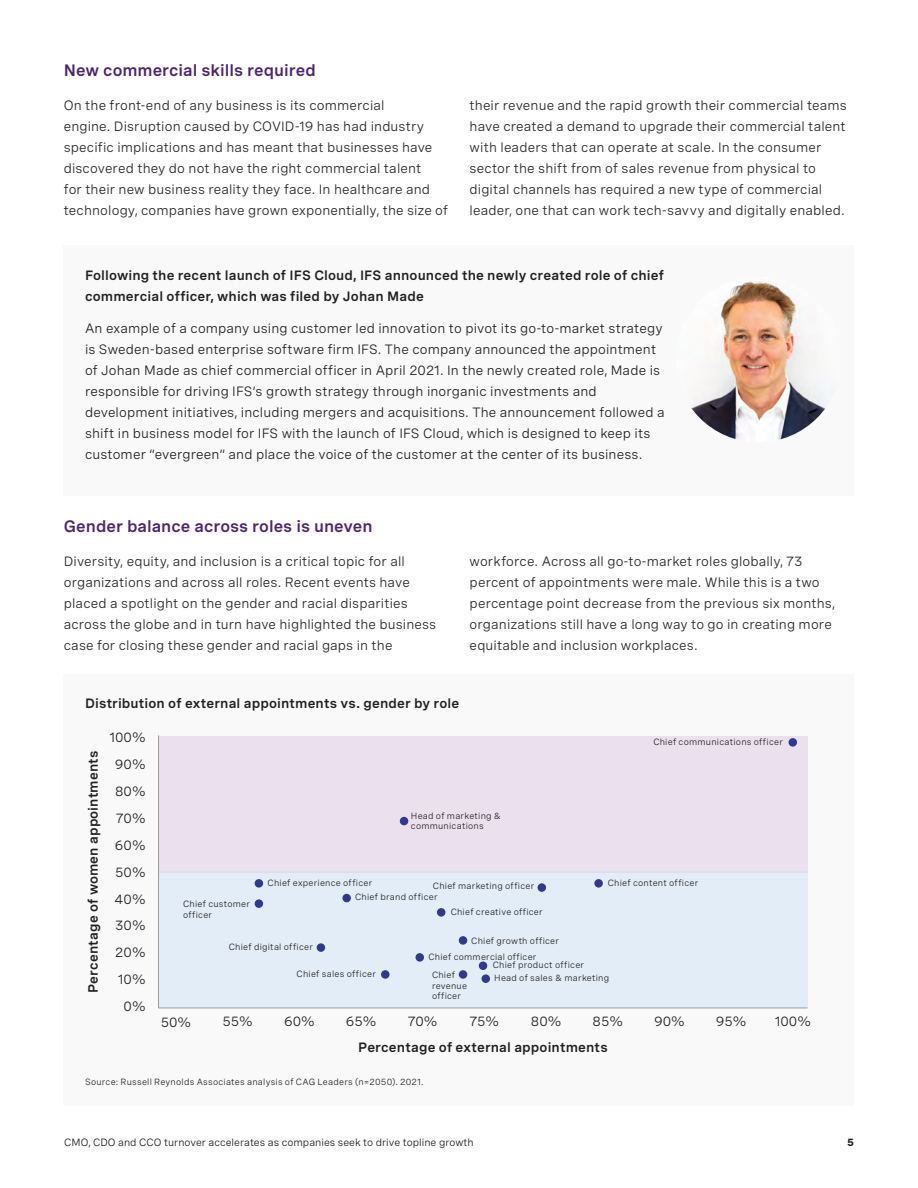
<style>
.page{position:relative;width:918px;height:1188px;background:#fff}
.page>*{position:absolute;margin:0;border:0;box-sizing:border-box;transform-origin:0 0}
.t1{font:600 16.5px "Spezia";color:#4c2572}
.t2{font:13.5px/21px "Spezia";letter-spacing:.01em;color:#292623}
.t3{font:13.5px/21px "Spezia";letter-spacing:.01em;color:#20201f}
.t4{font:600 13.5px/21px "Spezia";letter-spacing:.01em;color:#20201f}
.t5{font:13.5px "Spezia";color:#1d1d1b}
.t6{font:10.5px "Spezia";color:#1d1d1b}
.t7{font:700 10.5px "Spezia";color:#1d1d1b}
.t8{font:9px/10.5px "Spezia";letter-spacing:.025em;color:#20201f}
</style>
<div class="page">
<img style="left:675px;top:276px;width:166px;height:166px;border-radius:83px">
<div style="left:159px;top:872px;width:648px;height:136px;background:#e2edf8"></div>
<div style="left:159px;top:736px;width:648px;height:136px;background:#ebe1ee"></div>
<hr style="left:159px;top:1008px;width:648px;height:1px;background:#a09a98">
<hr style="left:158px;top:735px;width:1px;height:273px;background:#a09a98">
<div style="left:789px;top:738px;width:8px;height:9px;background:#32388e;border-radius:50%"></div>
<div style="left:255px;top:879px;width:8px;height:9px;background:#32388e;border-radius:50%"></div>
<div style="left:255px;top:899px;width:8px;height:9px;background:#32388e;border-radius:50%"></div>
<div style="left:317px;top:943px;width:8px;height:9px;background:#32388e;border-radius:50%"></div>
<div style="left:342px;top:894px;width:9px;height:8px;background:#32388e;border-radius:50%"></div>
<div style="left:437px;top:908px;width:8px;height:9px;background:#32388e;border-radius:50%"></div>
<div style="left:459px;top:936px;width:8px;height:9px;background:#32388e;border-radius:50%"></div>
<div style="left:538px;top:883px;width:8px;height:9px;background:#32388e;border-radius:50%"></div>
<div style="left:594px;top:879px;width:9px;height:9px;background:#32388e;border-radius:50%"></div>
<div style="left:381px;top:970px;width:9px;height:9px;background:#32388e;border-radius:50%"></div>
<div style="left:415px;top:953px;width:9px;height:9px;background:#32388e;border-radius:50%"></div>
<div style="left:459px;top:970px;width:8px;height:9px;background:#32388e;border-radius:50%"></div>
<div style="left:479px;top:961px;width:8px;height:9px;background:#32388e;border-radius:50%"></div>
<div style="left:482px;top:974px;width:8px;height:9px;background:#32388e;border-radius:50%"></div>
<div style="left:400px;top:817px;width:8px;height:8px;background:#32388e;border-radius:50%"></div>
<p class="t1" style="left:64px;top:58px;width:254px">New commercial skills required</p>
<p class="t2" style="left:64px;top:94px;width:386px">On the front-end of any business is its commercial<br>engine. Disruption caused by COVID-19 has had industry specific implications and has meant that businesses have discovered they do not have the right commercial talent<br>for their new business reality they face. In healthcare and technology, companies have grown exponentially, the size of</p>
<p class="t2" style="left:470px;top:94px;width:379px">their revenue and the rapid growth their commercial teams have created a demand to upgrade their commercial talent with leaders that can operate at scale. In the consumer sector the shift from of sales revenue from physical to digital channels has required a new type of commercial leader, one that can work tech-savvy and digitally enabled.</p>
<p class="t4" style="left:85px;top:264px;width:581px">Following the recent launch of IFS Cloud, IFS announced the newly created role of chief commercial officer, which was filed by Johan Made</p>
<p class="t3" style="left:85px;top:316px;width:581px">An example of a company using customer led innovation to pivot its go-to-market strategy is Sweden-based enterprise software firm IFS. The company announced the appointment of Johan Made as chief commercial officer in April 2021. In the newly created role, Made is responsible for driving IFS’s growth strategy through inorganic investments and development initiatives, including mergers and acquisitions. The announcement followed a shift in business model for IFS with the launch of IFS Cloud, which is designed to keep its customer “evergreen” and place the voice of the customer at the center of its business.</p>
<p class="t1" style="left:64px;top:513px;width:310px">Gender balance across roles is uneven</p>
<p class="t2" style="left:64px;top:549px;width:374px">Diversity, equity, and inclusion is a critical topic for all organizations and across all roles. Recent events have placed a spotlight on the gender and racial disparities across the globe and in turn have highlighted the business case for closing these gender and racial gaps in the</p>
<p class="t2" style="left:470px;top:549px;width:367px">workforce. Across all go-to-market roles globally, 73 percent of appointments were male. While this is a two percentage point decrease from the previous six months, organizations still have a long way to go in creating more equitable and inclusion workplaces.</p>
<p class="t4" style="left:85px;top:692px;width:376px">Distribution of external appointments vs. gender by role</p>
<p class="t5" style="left:109px;top:728px;width:38px">100%</p>
<p class="t8" style="left:653px;top:736px;width:131px">Chief communications officer</p>
<p class="t4" style="left:82px;top:993px;width:244px;rotate:-90deg">Percentage of women appointments</p>
<p class="t5" style="left:115px;top:754px;width:32px">90%</p>
<p class="t5" style="left:115px;top:781px;width:32px">80%</p>
<p class="t5" style="left:116px;top:808px;width:31px">70%</p>
<p class="t5" style="left:115px;top:835px;width:32px">60%</p>
<p class="t5" style="left:115px;top:862px;width:32px">50%</p>
<p class="t5" style="left:115px;top:889px;width:32px">40%</p>
<p class="t5" style="left:115px;top:916px;width:32px">30%</p>
<p class="t5" style="left:115px;top:942px;width:32px">20%</p>
<p class="t5" style="left:118px;top:969px;width:29px">10%</p>
<p class="t5" style="left:124px;top:996px;width:23px">0%</p>
<p class="t8" style="left:411px;top:810px;width:92px">Head of marketing &amp; communications</p>
<p class="t8" style="left:355px;top:875px;width:84px;line-height:14.4px;text-indent:-88px">Chief experience officer<br>Chief brand officer</p>
<p class="t8" style="left:608px;top:877px;width:92px">Chief content officer</p>
<p class="t8" style="left:433px;top:880px;width:103px">Chief marketing officer</p>
<p class="t8" style="left:451px;top:906px;width:94px">Chief creative officer</p>
<p class="t8" style="left:428px;top:933px;width:132px;line-height:15.3px;text-indent:43px">Chief growth officer<br>Chief commercial officer</p>
<p class="t8" style="left:493px;top:959px;width:93px">Chief product officer</p>
<p class="t8" style="left:432px;top:969px;width:37px">Chief revenue officer</p>
<p class="t8" style="left:183px;top:898px;width:68px">Chief customer officer</p>
<p class="t8" style="left:229px;top:941px;width:86px">Chief digital officer</p>
<p class="t8" style="left:297px;top:968px;width:81px">Chief sales officer</p>
<p class="t8" style="left:494px;top:972px;width:116px">Head of sales &amp; marketing</p>
<p class="t5" style="left:161px;top:1012px;width:32px">50%</p>
<p class="t5" style="left:223px;top:1012px;width:32px">55%</p>
<p class="t5" style="left:284px;top:1012px;width:32px">60%</p>
<p class="t5" style="left:346px;top:1012px;width:32px">65%</p>
<p class="t5" style="left:408px;top:1012px;width:31px">70%</p>
<p class="t5" style="left:470px;top:1012px;width:31px">75%</p>
<p class="t5" style="left:531px;top:1012px;width:32px">80%</p>
<p class="t5" style="left:593px;top:1012px;width:32px">85%</p>
<p class="t5" style="left:654px;top:1012px;width:32px">90%</p>
<p class="t5" style="left:716px;top:1012px;width:32px">95%</p>
<p class="t5" style="left:775px;top:1012px;width:38px">100%</p>
<p class="t4" style="left:358px;top:1036px;width:251px">Percentage of external appointments</p>
<p class="t8" style="left:85px;top:1076px;width:340px">Source: Russell Reynolds Associates analysis of CAG Leaders (n=2050). 2021.</p>
<p class="t6" style="left:64px;top:1134px;width:411px">CMO, CDO and CCO turnover accelerates as companies seek to drive topline growth</p>
<p class="t7" style="left:847px;top:1134px;width:8px">5</p>
</div>
